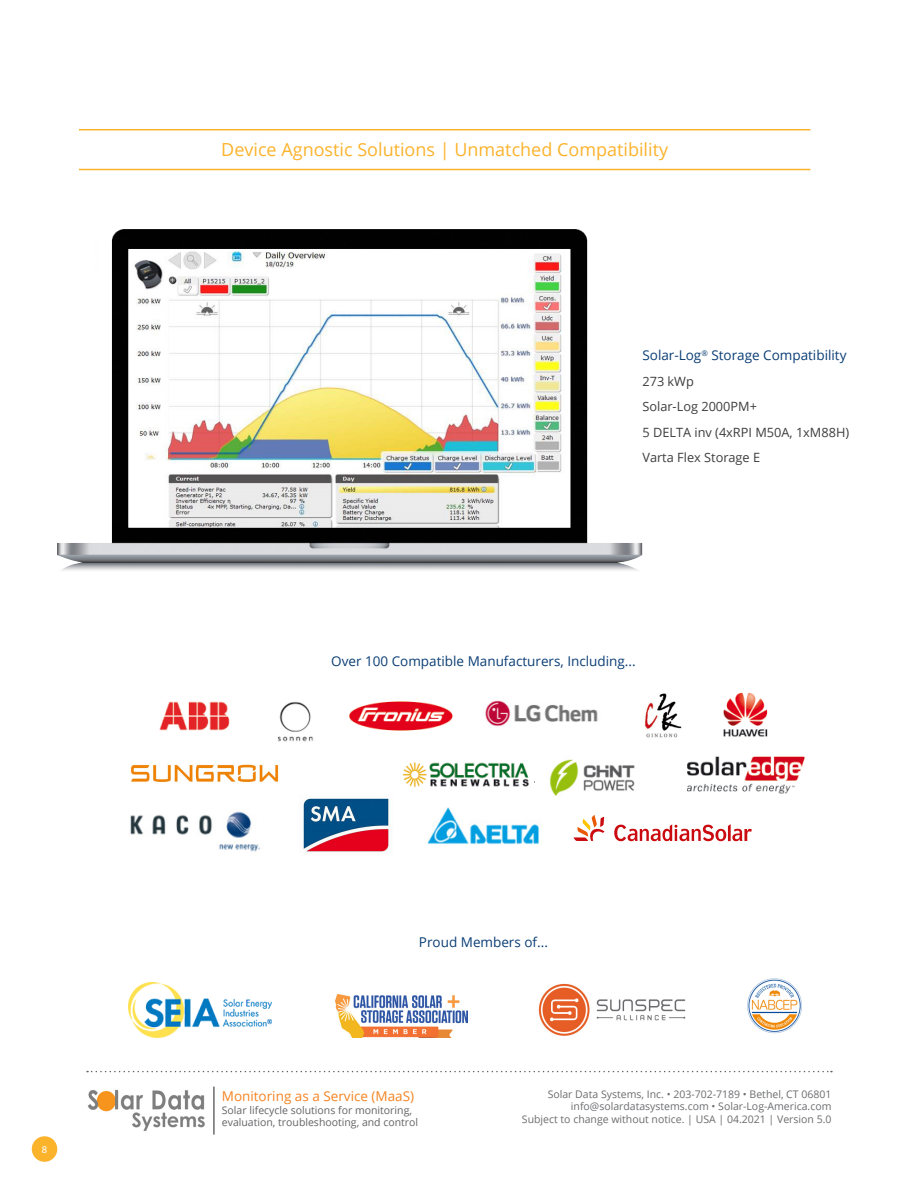
<style>
.page{position:relative;width:918px;height:1188px;background:#fff}
.page>*{position:absolute;margin:0;border:0;box-sizing:border-box;transform-origin:0 0}
.IGEL{font:18px "Open Sans";color:#fcb32c}
.FT_HL{font:13.5px "Open Sans";color:#0b3e75}
.Tabelle_Text_6pt{font:13.5px "Open Sans";color:#f58321}
.FT{font:12.75px "Open Sans";color:#3e3e3f}
.Tabelle_Text_6pt-2{font:10.5px "Open Sans";color:#6c6d70}
.Tabelle_Text_6pt-3{font:10.5px "Open Sans";color:#636366}
.t1{font:10.5px "Myriad Pro";color:#fff}
</style>
<div class="page">
<div style="left:32px;top:1136px;width:25px;height:26px;background:#fcb32c;border-radius:50%"></div>
<svg style="left:87px;top:1071px;width:745px;height:1px"></svg>
<img style="left:644px;top:693px;width:38px;height:45px">
<img style="left:550px;top:759px;width:85px;height:37px">
<img style="left:427px;top:807px;width:113px;height:38px">
<img style="left:130px;top:811px;width:131px;height:41px">
<img style="left:303px;top:798px;width:89px;height:55px">
<svg style="left:574px;top:815px;width:31px;height:26px"></svg>
<svg style="left:614px;top:824px;width:138px;height:17px"></svg>
<img style="left:130px;top:764px;width:149px;height:18px">
<img style="left:87px;top:1090px;width:118px;height:41px">
<hr style="left:214px;top:1087px;width:1px;height:48px;background:#231f20">
<hr style="left:79px;top:129px;width:731px;height:1px;background:#fcb32c">
<hr style="left:79px;top:169px;width:731px;height:1px;background:#fcb32c">
<img style="left:349px;top:701px;width:104px;height:30px">
<img style="left:723px;top:692px;width:45px;height:45px">
<img style="left:402px;top:762px;width:133px;height:26px">
<img style="left:687px;top:756px;width:118px;height:38px">
<img style="left:485px;top:700px;width:113px;height:26px">
<img style="left:277px;top:701px;width:37px;height:41px">
<img style="left:57px;top:229px;width:585px;height:342px">
<img style="left:159px;top:701px;width:70px;height:30px">
<img style="left:129px;top:982px;width:142px;height:55px">
<img style="left:335px;top:994px;width:132px;height:43px">
<img style="left:538px;top:983px;width:148px;height:53px">
<img style="left:747px;top:978px;width:55px;height:56px">
<p class="t1" style="left:42px;top:1143px;width:7px">8</p>
<p class="IGEL" style="left:221px;top:137px;width:448px">Device Agnostic Solutions | Unmatched Compatibility</p>
<p class="FT_HL" style="left:642px;top:346px;width:206px">Solar-Log<sup>®</sup> Storage Compatibility</p>
<p class="FT" style="left:642px;top:372px;width:53px">273 kWp</p>
<p class="FT" style="left:642px;top:398px;width:116px">Solar-Log 2000PM+</p>
<p class="FT" style="left:642px;top:423px;width:208px">5 DELTA inv (4xRPI M50A, 1xM88H)</p>
<p class="FT" style="left:642px;top:449px;width:119px">Varta Flex Storage E</p>
<p class="FT_HL" style="left:331px;top:652px;width:306px">Over 100 Compatible Manufacturers, Including...</p>
<p class="FT_HL" style="left:419px;top:932px;width:130px">Proud Members of...</p>
<p class="Tabelle_Text_6pt" style="left:222px;top:1087px;width:194px">Monitoring as a Service (MaaS)</p>
<p class="Tabelle_Text_6pt-3" style="left:222px;top:1103px;width:192px">Solar lifecycle solutions for monitoring,</p>
<p class="Tabelle_Text_6pt-3" style="left:222px;top:1115px;width:198px">evaluation, troubleshooting, and control</p>
<p class="Tabelle_Text_6pt-2" style="left:548px;top:1087px;width:285px">Solar Data Systems, Inc. • 203-702-7189 • Bethel, CT 06801</p>
<p class="Tabelle_Text_6pt-2" style="left:571px;top:1099px;width:262px">info@solardatasystems.com • Solar-Log-America.com</p>
<p class="Tabelle_Text_6pt-2" style="left:522px;top:1112px;width:311px">Subject to change without notice. | USA | 04.2021 | Version 5.0</p>
</div>
